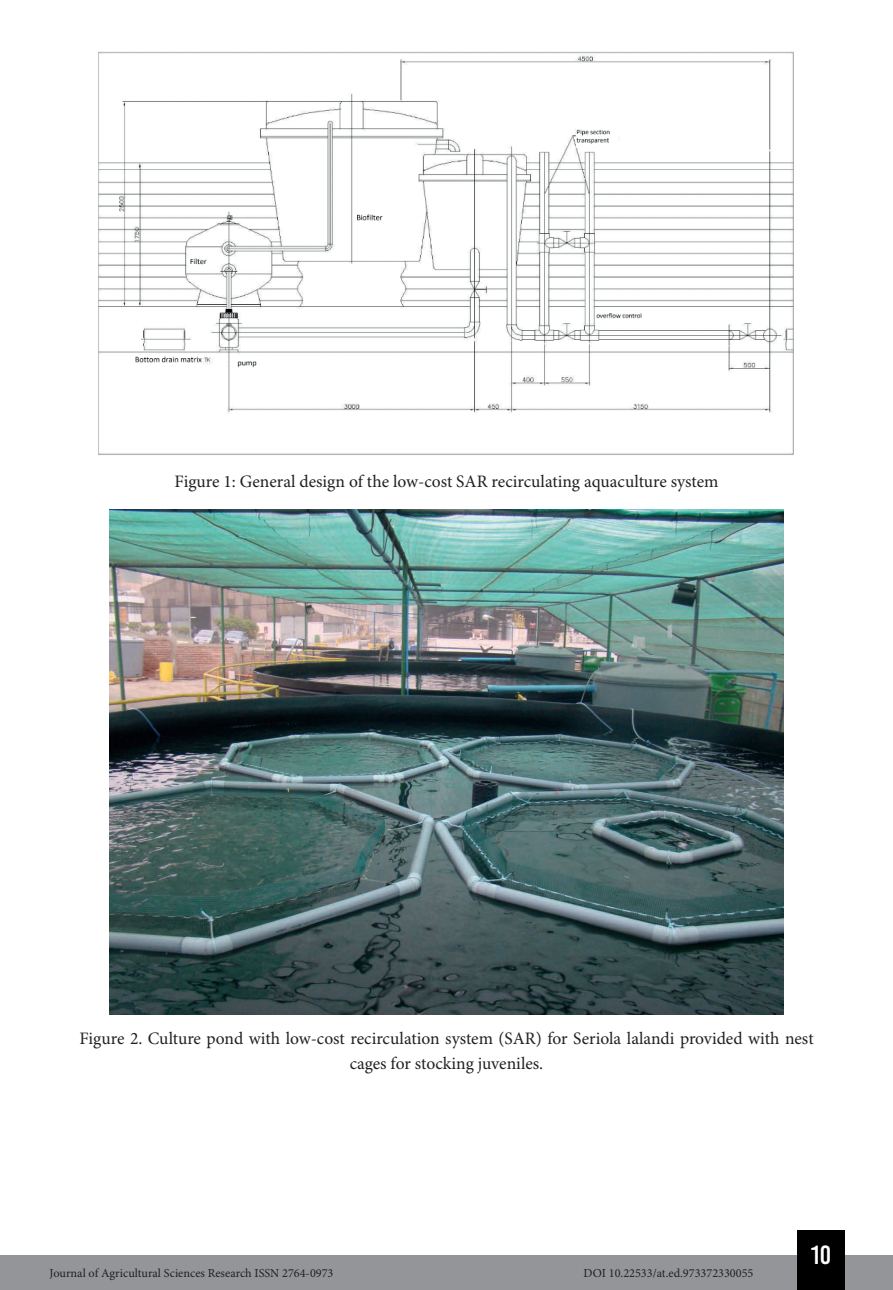
<style>
.page{position:relative;width:893px;height:1290px;background:#fff}
.page>*{position:absolute;margin:0;border:0;box-sizing:border-box;transform-origin:0 0}
.t1{font:26.25px "Bebas Kai";color:#fff}
.t2{font:17.5px/24.5px "Minion Pro";color:#231f20;text-align:center}
.t3{font:12.25px "Minion Pro";color:#231f20}
</style>
<div class="page">
<div style="left:0;top:1255px;width:893px;height:35px;background:#939598"></div>
<div style="left:797px;top:1230px;width:48px;height:60px;background:#000"></div>
<img style="left:98px;top:51px;width:696px;height:404px">
<img style="left:110px;top:510px;width:673px;height:505px">
<p class="t2" style="left:174px;top:469px;width:546px">Figure 1: General design of the low-cost SAR recirculating aquaculture system</p>
<p class="t2" style="left:79px;top:1027px;width:736px">Figure 2. Culture pond with low-cost recirculation system (SAR) for Seriola lalandi provided with nest cages for stocking juveniles.</p>
<p class="t3" style="left:50px;top:1266px;width:285px">Journal of Agricultural Sciences Research ISSN 2764-0973</p>
<p class="t3" style="left:584px;top:1266px;width:171px">DOI 10.22533/at.ed.973372330055</p>
<h1 class="t1" style="left:811px;top:1241px;width:22px">10</h1>
</div>
